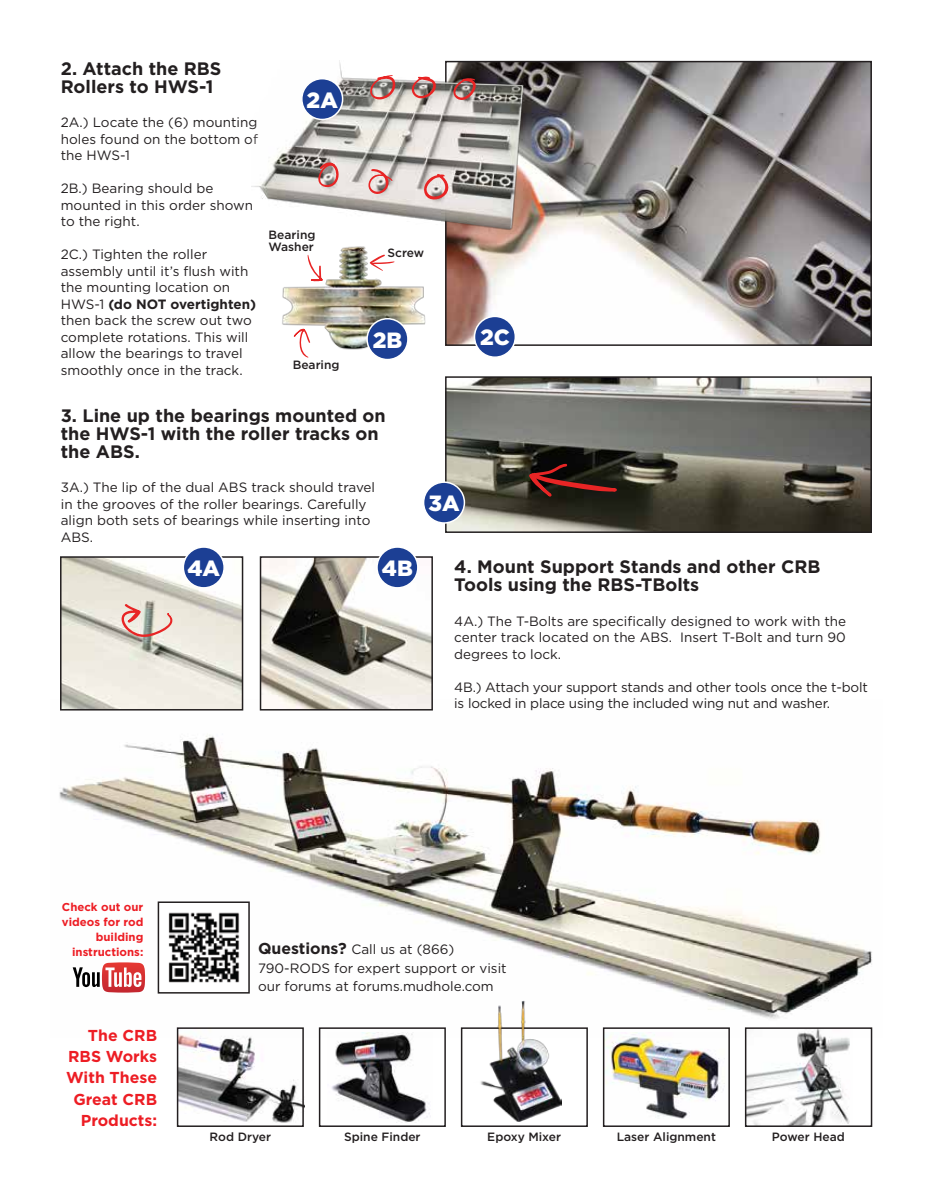
<style>
.page{position:relative;width:932px;height:1202px;background:#fff}
.page>*{position:absolute;margin:0;border:0;box-sizing:border-box;transform-origin:0 0}
.t1{font:900 22.05px "Gotham HTF";color:#fff}
.t2{font:700 18px/18px "Gotham HTF";color:#231f20}
.t3{font:700 15.9px/21.1px "Gotham HTF";color:#ed1d24;text-align:right}
.t4{font:13.5px/16.5px "Gotham HTF";color:#231f20}
.t5{font:500 12px/12px "Gotham HTF";color:#231f20}
.t6{font:700 11.4px/15.1px "Gotham HTF";color:#ed1d24;text-align:right}
.s1{font-weight:700}
.s2{font-weight:700;font-size:15.9px}
</style>
<div class="page">
<img style="left:180px;top:1038px;width:121px;height:85px">
<img style="left:748px;top:1038px;width:102px;height:85px">
<img style="left:606px;top:1038px;width:119px;height:81px">
<img style="left:331px;top:1038px;width:100px;height:84px">
<img style="left:59px;top:699px;width:814px;height:339px">
<svg style="left:73px;top:962px;width:72px;height:30px"></svg>
<img style="left:161px;top:904px;width:86px;height:86px">
<div style="left:158px;top:901px;width:92px;height:92px;border:2px solid #231f20"></div>
<img style="left:448px;top:64px;width:420px;height:279px">
<img style="left:263px;top:559px;width:167px;height:148px">
<img style="left:63px;top:559px;width:177px;height:148px">
<div style="left:445px;top:61px;width:426px;height:285px;border:2px solid #231f20"></div>
<img style="left:251px;top:61px;width:298px;height:186px">
<div style="left:60px;top:556px;width:183px;height:154px;border:2px solid #231f20"></div>
<div style="left:260px;top:556px;width:173px;height:154px;border:2px solid #231f20"></div>
<img style="left:448px;top:379px;width:420px;height:151px">
<svg style="left:421px;top:174px;width:31px;height:28px"></svg>
<svg style="left:451px;top:76px;width:26px;height:24px"></svg>
<svg style="left:409px;top:75px;width:28px;height:24px"></svg>
<svg style="left:368px;top:74px;width:29px;height:27px"></svg>
<svg style="left:317px;top:160px;width:23px;height:29px"></svg>
<svg style="left:366px;top:168px;width:27px;height:29px"></svg>
<svg style="left:529px;top:464px;width:88px;height:33px;background:#3f1913"></svg>
<svg style="left:121px;top:603px;width:51px;height:36px;background:#d8b8af"></svg>
<img style="left:272px;top:236px;width:165px;height:121px">
<svg style="left:307px;top:255px;width:16px;height:26px"></svg>
<svg style="left:369px;top:254px;width:25px;height:17px"></svg>
<svg style="left:293px;top:327px;width:17px;height:31px"></svg>
<div style="left:177px;top:1027px;width:127px;height:99px;border:2px solid #231f20"></div>
<div style="left:319px;top:1027px;width:127px;height:99px;border:2px solid #231f20"></div>
<div style="left:461px;top:1027px;width:127px;height:99px;border:2px solid #231f20"></div>
<div style="left:603px;top:1027px;width:127px;height:99px;border:2px solid #231f20"></div>
<div style="left:745px;top:1027px;width:127px;height:99px;border:2px solid #231f20"></div>
<img style="left:466px;top:1000px;width:95px;height:121px">
<div style="left:445px;top:376px;width:426px;height:157px;border:2px solid #231f20"></div>
<div style="left:367px;top:319px;width:41px;height:40px;background:#1c3f94;border-radius:50%"></div>
<div style="left:366px;top:318px;width:42px;height:42px;border:2px solid #fff;border-radius:50%"></div>
<div style="left:474px;top:316px;width:41px;height:41px;background:#1c3f94;border-radius:50%"></div>
<div style="left:474px;top:316px;width:42px;height:42px;border:2px solid #fff;border-radius:50%"></div>
<div style="left:302px;top:79px;width:40px;height:40px;background:#1c3f94;border-radius:50%"></div>
<div style="left:301px;top:78px;width:42px;height:42px;border:2px solid #fff;border-radius:50%"></div>
<div style="left:423px;top:482px;width:41px;height:41px;background:#1c3f94;border-radius:50%"></div>
<div style="left:423px;top:481px;width:42px;height:43px;border:2px solid #fff;border-radius:50%"></div>
<div style="left:183px;top:547px;width:41px;height:41px;background:#1c3f94;border-radius:50%"></div>
<div style="left:182px;top:546px;width:43px;height:42px;border:2px solid #fff;border-radius:50%"></div>
<div style="left:377px;top:547px;width:41px;height:41px;background:#1c3f94;border-radius:50%"></div>
<div style="left:376px;top:546px;width:42px;height:42px;border:2px solid #fff;border-radius:50%"></div>
<h2 class="t2" style="left:61px;top:59px;width:162px">2. Attach the RBS<br>Rollers to HWS-1</h2>
<p class="t4" style="left:61px;top:114px;width:199px;text-align:justify">2A.) Locate the (6) mounting holes found on the bottom of the HWS-1</p>
<p class="t4" style="left:61px;top:180px;width:194px">2B.) Bearing should be mounted in this order shown to the right.</p>
<p class="t4" style="left:61px;top:246px;width:197px">2C.) Tighten the roller assembly until it’s flush with the mounting location on<br>HWS-1 <span class="s1">(do NOT overtighten) </span>then back the screw out two complete rotations. This will allow the bearings to travel smoothly once in the track.</p>
<h1 class="t1" style="left:306px;top:87px;width:33px">2A</h1>
<p class="t5" style="left:269px;top:228px;width:48px">Bearing<br>Washer</p>
<p class="t5" style="left:293px;top:358px;width:48px">Bearing</p>
<p class="t5" style="left:387px;top:246px;width:38px">Screw</p>
<h1 class="t1" style="left:373px;top:327px;width:31px">2B</h1>
<h1 class="t1" style="left:480px;top:325px;width:31px">2C</h1>
<h2 class="t2" style="left:61px;top:406px;width:326px">3. Line up the bearings mounted on the HWS-1 with the roller tracks on the ABS.</h2>
<p class="t4" style="left:61px;top:479px;width:316px">3A.) The lip of the dual ABS track should travel in the grooves of the roller bearings. Carefully align both sets of bearings while inserting into ABS.</p>
<h1 class="t1" style="left:187px;top:555px;width:34px">4A</h1>
<h1 class="t1" style="left:382px;top:555px;width:32px">4B</h1>
<h1 class="t1" style="left:428px;top:490px;width:33px">3A</h1>
<h2 class="t2" style="left:454px;top:557px;width:367px">4. Mount Support Stands and other CRB<br>Tools using the RBS-TBolts</h2>
<p class="t4" style="left:454px;top:612px;width:393px;text-align:justify">4A.) The T-Bolts are specifically designed to work with the center track located on the ABS. Insert T-Bolt and turn 90 degrees to lock.</p>
<p class="t4" style="left:454px;top:678px;width:415px">4B.) Attach your support stands and other tools once the t-bolt is locked in place using the included wing nut and washer.</p>
<p class="t6" style="left:62px;top:898px;width:83px">Check out our videos for rod building instructions:</p>
<p class="t3" style="left:66px;top:1024px;width:92px">The CRB<br>RBS Works<br>With These<br>Great CRB<br>Products:</p>
<p class="t4" style="left:258px;top:940px;width:250px;line-height:18px"><span class="s2">Questions?</span> Call us at (866)<br>790-RODS for expert support or visit our forums at forums.mudhole.com</p>
<p class="t5" style="left:210px;top:1130px;width:63px">Rod Dryer</p>
<p class="t5" style="left:344px;top:1130px;width:78px">Spine Finder</p>
<p class="t5" style="left:487px;top:1130px;width:75px">Epoxy Mixer</p>
<p class="t5" style="left:616px;top:1130px;width:101px">Laser Alignment</p>
<p class="t5" style="left:772px;top:1130px;width:74px">Power Head</p>
</div>
